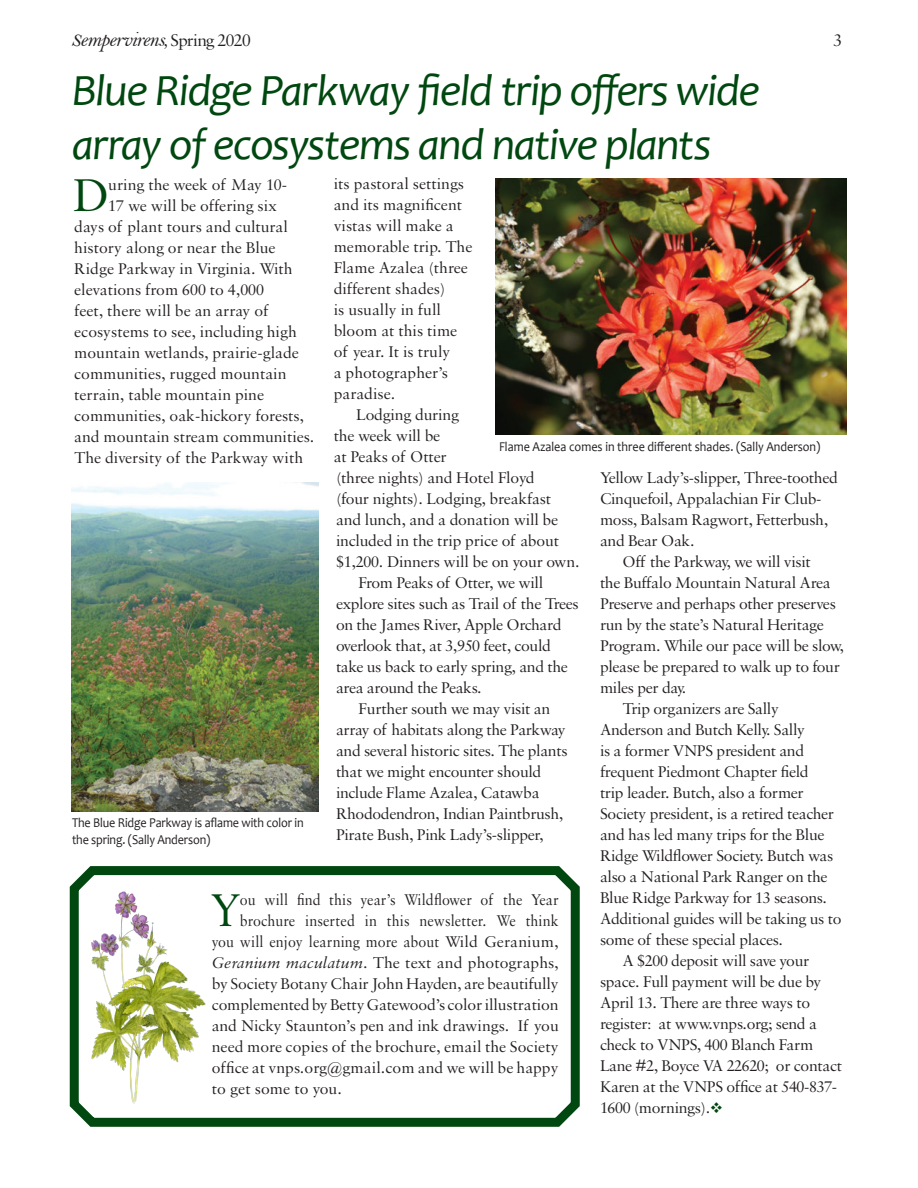
<style>
.page{position:relative;width:918px;height:1188px;background:#fff}
.page>*{position:absolute;margin:0;border:0;box-sizing:border-box;transform-origin:0 0}
._2-line_drop_cap__no{font:48.75px "Sabon MT Std";color:#004710;scale:.9 1}
.body-indent{font:48.75px "Sabon MT Std";color:#004710}
.hed-1{font:italic 45px/54px "Candara";letter-spacing:-.035em;color:#004710}
.flag-subtitle{font:21px "Bell MT Italic";letter-spacing:-.035em;color:#231f20}
.flag-subtitle-2{font:18px "Sabon MT Std";color:#231f20}
.body-indent-2{font:16.5px/21px "Sabon MT Std";letter-spacing:-.02em;color:#231f20}
.body-indent-3{font:16.5px/21px "Sabon MT Std";color:#231f20}
._2-line_drop_cap__no-2{font:16.5px "Sabon MT Std";letter-spacing:.005em;color:#231f20}
._2-line_drop_cap__no-3{font:16.5px "Sabon MT Std";letter-spacing:.005em;color:#231f20;scale:.9 1}
.t1{font:13.5px/17.2px "Candara";letter-spacing:-.01em;color:#231f20;scale:.9 1}
.s1{font-size:18px}
.s2{font-family:"Sabon MT Std";font-size:18px}
.s3{color:#004710}
.s4{font-style:italic}
</style>
<div class="page">
<svg style="left:69px;top:866px;width:511px;height:261px"></svg>
<img style="left:495px;top:178px;width:351px;height:257px">
<img style="left:72px;top:482px;width:246px;height:329px">
<img style="left:81px;top:886px;width:131px;height:218px">
<p class="flag-subtitle" style="left:71px;top:27px;width:181px"><span class="s1">S</span>empervirens<span class="s1">,</span> <span class="s2">Spring 2020</span></p>
<p class="flag-subtitle-2" style="left:833px;top:29px;width:10px">3</p>
<p class="hed-1" style="left:72px;top:63px;width:689px">Blue Ridge Parkway field trip offers wide array of ecosystems and native plants</p>
<p class="body-indent-3" style="left:334px;top:173px;width:140px">its pastoral settings and its magnificent vistas will make a memorable trip. The<br>Flame Azalea (three different shades)<br>is usually in full bloom at this time of year. It is truly<br>a photographer’s paradise.</p>
<p class="body-indent-2" style="left:334px;top:404px;width:127px;text-indent:22px">Lodging during the week will be<br>at Peaks of Otter</p>
<p class="body-indent-2" style="left:600px;top:467px;width:239px">Yellow Lady’s-slipper, Three-toothed<br>Cinquefoil, Appalachian Fir Club&shy;moss, Balsam Ragwort, Fetterbush, and Bear Oak.</p>
<p class="body-indent-2" style="left:600px;top:551px;width:246px;text-indent:22px">Off the Parkway, we will visit<br>the Buffalo Mountain Natural Area<br>Preserve and perhaps other preserves run by the state’s Natural Heritage<br>Program. While our pace will be slow, please be prepared to walk up to four miles per day.</p>
<p class="body-indent-2" style="left:600px;top:698px;width:243px;text-indent:22px">Trip organizers are Sally Anderson and Butch Kelly. Sally<br>is a former VNPS president and frequent Piedmont Chapter field<br>trip leader. Butch, also a former Society president, is a retired teacher and has led many trips for the Blue Ridge Wildflower Society. Butch was also a National Park Ranger on the Blue Ridge Parkway for 13 seasons.<br>Additional guides will be taking us to some of these special places.</p>
<p class="body-indent-2" style="left:600px;top:950px;width:244px;text-indent:22px">A $200 deposit will save your space. Full payment will be due by<br>April 13. There are three ways to register: at www.vnps.org; send a check to VNPS, 400 Blanch Farm<br>Lane #2, Boyce VA 22620; or contact<br>Karen at the VNPS office at 540-837-<br>1600 (mornings).<span class="s3">❖</span></p>
<p class="body-indent" style="left:73px;top:166px;width:38px">D</p>
<p class="body-indent-3" style="left:108px;top:174px;width:180px">uring the week of May 10-</p>
<p class="body-indent-3" style="left:108px;top:195px;width:170px">17 we will be offering six</p>
<p class="body-indent-3" style="left:74px;top:216px;width:215px">days of plant tours and cultural</p>
<p class="body-indent-3" style="left:74px;top:237px;width:203px">history along or near the Blue</p>
<p class="body-indent-3" style="left:74px;top:258px;width:220px">Ridge Parkway in Virginia. With</p>
<p class="body-indent-3" style="left:74px;top:279px;width:191px">elevations from 600 to 4,000</p>
<p class="body-indent-3" style="left:74px;top:300px;width:196px">feet, there will be an array of</p>
<p class="body-indent-3" style="left:74px;top:321px;width:224px">ecosystems to see, including high</p>
<p class="body-indent-3" style="left:74px;top:342px;width:226px">mountain wetlands, prairie-glade</p>
<p class="body-indent-3" style="left:74px;top:363px;width:214px">communities, rugged mountain</p>
<p class="body-indent-3" style="left:74px;top:384px;width:191px">terrain, table mountain pine</p>
<p class="body-indent-3" style="left:74px;top:405px;width:231px">communities, oak-hickory forests,</p>
<p class="body-indent-3" style="left:74px;top:426px;width:242px">and mountain stream communities.</p>
<p class="body-indent-3" style="left:74px;top:447px;width:230px">The diversity of the Parkway with</p>
<p class="t1" style="left:499px;top:438px;width:359px">Flame Azalea comes in three different shades. (Sally Anderson)</p>
<p class="body-indent-2" style="left:336px;top:467px;width:245px">(three nights) and Hotel Floyd<br>(four nights). Lodging, breakfast and lunch, and a donation will be included in the trip price of about $1,200. Dinners will be on your own.</p>
<p class="body-indent-2" style="left:336px;top:572px;width:244px;text-indent:22px">From Peaks of Otter, we will explore sites such as Trail of the Trees on the James River, Apple Orchard overlook that, at 3,950 feet, could take us back to early spring, and the area around the Peaks.</p>
<p class="body-indent-2" style="left:336px;top:698px;width:233px;text-indent:22px">Further south we may visit an array of habitats along the Parkway and several historic sites. The plants that we might encounter should include Flame Azalea, Catawba Rhododendron, Indian Paintbrush, Pirate Bush, Pink Lady’s-slipper,</p>
<p class="t1" style="left:72px;top:814px;width:259px">The Blue Ridge Parkway is aflame with color in the spring. (Sally Anderson)</p>
<p class="_2-line_drop_cap__no" style="left:210px;top:880px;width:36px">Y</p>
<p class="_2-line_drop_cap__no-3" style="left:240px;top:889px;width:356px">ou will find this year’s Wildflower of the Year</p>
<p class="_2-line_drop_cap__no-3" style="left:240px;top:910px;width:356px">brochure inserted in this newsletter. We think</p>
<p class="_2-line_drop_cap__no-3" style="left:212px;top:931px;width:387px">you will enjoy learning more about Wild Geranium,</p>
<p class="_2-line_drop_cap__no-2" style="left:212px;top:952px;width:348px"><span class="s4">Geranium maculatum</span>. The text and photographs,</p>
<p class="_2-line_drop_cap__no-2" style="left:212px;top:973px;width:348px">by Society Botany Chair John Hayden, are beautifully</p>
<p class="_2-line_drop_cap__no-2" style="left:212px;top:994px;width:348px">complemented by Betty Gatewood’s color illustration</p>
<p class="_2-line_drop_cap__no-2" style="left:212px;top:1015px;width:348px">and Nicky Staunton’s pen and ink drawings. If you</p>
<p class="_2-line_drop_cap__no-2" style="left:212px;top:1036px;width:348px">need more copies of the brochure, email the Society</p>
<p class="_2-line_drop_cap__no-2" style="left:212px;top:1057px;width:348px">office at vnps.org@gmail.com and we will be happy</p>
<p class="_2-line_drop_cap__no-2" style="left:212px;top:1078px;width:132px">to get some to you.</p>
</div>
